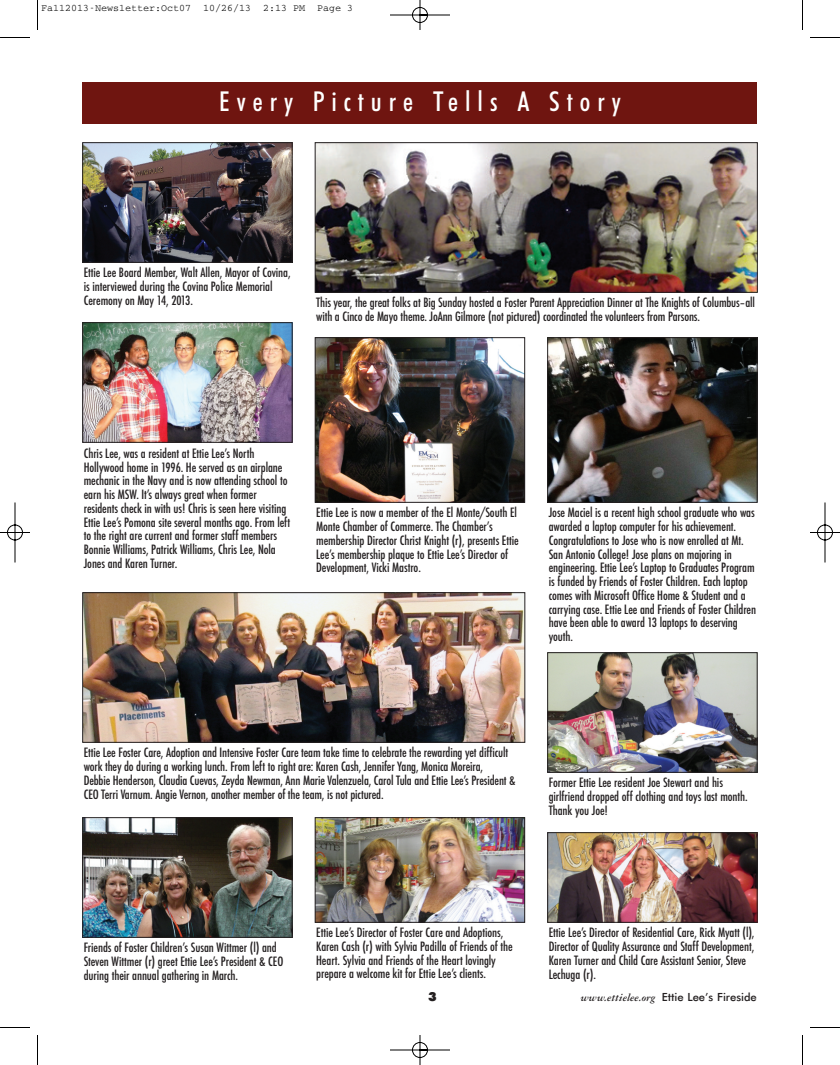
<style>
.page{position:relative;width:840px;height:1065px;background:#fff}
.page>*{position:absolute;margin:0;border:0;box-sizing:border-box;transform-origin:0 0}
.t1{font:500 condensed 27.5px "Futura BT";letter-spacing:.255em;color:#fff}
.t2{font:500 condensed 12.5px/13.8px "Futura";letter-spacing:-.01em;color:#231f20}
.t3{font:900 12.5px "Futura BT";color:#231f20}
.t4{font:500 11.25px "Futura BT";color:#231f20}
.t5{font:10px "Courier";color:#000}
.s1{font-family:"Garamond Three";font-weight:700;font-style:italic}
</style>
<div class="page">
<img style="left:0;top:0;width:840px;height:1065px">
<p class="t5" style="left:41px;top:5px;width:314px">Fall2013-Newsletter:Oct07 10/26/13 2:13 PM Page 3</p>
<h1 class="t1" style="left:219px;top:90px;width:403px">Every Picture Tells A Story</h1>
<p class="t2" style="left:84px;top:266px;width:208px">Ettie Lee Board Member, Walt Allen, Mayor of Covina, is interviewed during the Covina Police Memorial<br>Ceremony on May 14, 2013.</p>
<p class="t2" style="left:316px;top:296px;width:440px">This year, the great folks at Big Sunday hosted a Foster Parent Appreciation Dinner at The Knights of Columbus–all with a Cinco de Mayo theme. JoAnn Gilmore (not pictured) coordinated the volunteers from Parsons.</p>
<p class="t2" style="left:84px;top:447px;width:208px">Chris Lee, was a resident at Ettie Lee’s North Hollywood home in 1996. He served as an airplane mechanic in the Navy and is now attending school to earn his MSW. It’s always great when former residents check in with us! Chris is seen here visiting Ettie Lee’s Pomona site several months ago. From left to the right are current and former staff members Bonnie Williams, Patrick Williams, Chris Lee, Nola Jones and Karen Turner.</p>
<p class="t2" style="left:316px;top:506px;width:204px">Ettie Lee is now a member of the El Monte/South El Monte Chamber of Commerce. The Chamber’s membership Director Christ Knight (r), presents Ettie Lee’s membership plaque to Ettie Lee’s Director of Development, Vicki Mastro.</p>
<p class="t2" style="left:549px;top:506px;width:209px">Jose Maciel is a recent high school graduate who was awarded a laptop computer for his achievement.<br>Congratulations to Jose who is now enrolled at Mt.<br>San Antonio College! Jose plans on majoring in engineering. Ettie Lee’s Laptop to Graduates Program is funded by Friends of Foster Children. Each laptop comes with Microsoft Office Home &amp; Student and a carrying case. Ettie Lee and Friends of Foster Children have been able to award 13 laptops to deserving youth.</p>
<p class="t2" style="left:84px;top:746px;width:433px">Ettie Lee Foster Care, Adoption and Intensive Foster Care team take time to celebrate the rewarding yet difficult work they do during a working lunch. From left to right are: Karen Cash, Jennifer Yang, Monica Moreira,<br>Debbie Henderson, Claudia Cuevas, Zeyda Newman, Ann Marie Valenzuela, Carol Tula and Ettie Lee’s President &amp; CEO Terri Varnum. Angie Vernon, another member of the team, is not pictured.</p>
<p class="t2" style="left:549px;top:776px;width:201px">Former Ettie Lee resident Joe Stewart and his girlfriend dropped off clothing and toys last month.<br>Thank you Joe!</p>
<p class="t2" style="left:84px;top:941px;width:201px">Friends of Foster Children’s Susan Wittmer (l) and<br>Steven Wittmer (r) greet Ettie Lee’s President &amp; CEO during their annual gathering in March.</p>
<p class="t2" style="left:316px;top:926px;width:198px">Ettie Lee’s Director of Foster Care and Adoptions, Karen Cash (r) with Sylvia Padilla of Friends of the Heart. Sylvia and Friends of the Heart lovingly prepare a welcome kit for Ettie Lee’s clients.</p>
<p class="t2" style="left:549px;top:926px;width:207px">Ettie Lee’s Director of Residential Care, Rick Myatt (l), Director of Quality Assurance and Staff Development, Karen Turner and Child Care Assistant Senior, Steve Lechuga (r).</p>
<p class="t3" style="left:428px;top:991px;width:10px">3</p>
<p class="t4" style="left:581px;top:992px;width:178px"><span class="s1">www.ettielee.org</span> Ettie Lee’s Fireside</p>
</div>
